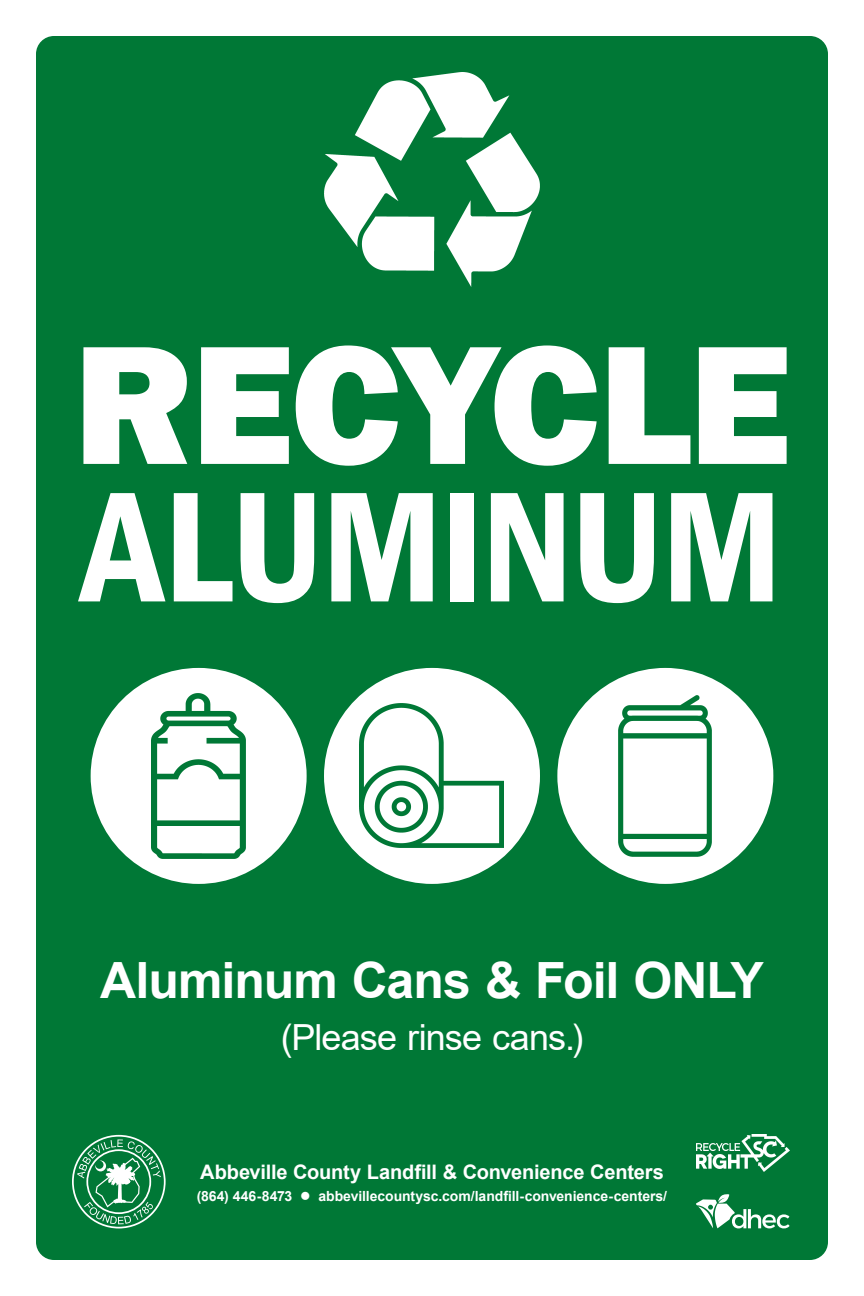
<style>
.page{position:relative;width:864px;height:1296px;background:#fff}
.page>*{position:absolute;margin:0;border:0;box-sizing:border-box;transform-origin:0 0}
.t1{font:800 175px "Franklin Gothic";letter-spacing:-.02em;color:#fff}
.t2{font:600 condensed 162.5px "Franklin Gothic";letter-spacing:-.015em;color:#fff}
.t3{font:700 50px "Arial";letter-spacing:-.02em;color:#fff}
.t4{font:36px "Arial";letter-spacing:-.025em;color:#fff}
.t5{font:700 20px "Arial";letter-spacing:-.01em;color:#fff}
.t6{font:700 14px "Arial";letter-spacing:-.005em;color:#fff}
</style>
<div class="page">
<div style="left:36px;top:36px;width:792px;height:1224px;background:#007836;border-radius:18px"></div>
<img style="left:324px;top:72px;width:216px;height:214px">
<div style="left:91px;top:668px;width:216px;height:216px;background:#fff;border-radius:50%"></div>
<img style="left:152px;top:693px;width:93px;height:166px">
<div style="left:324px;top:668px;width:216px;height:216px;background:#fff;border-radius:50%"></div>
<img style="left:360px;top:704px;width:144px;height:144px">
<div style="left:557px;top:668px;width:216px;height:216px;background:#fff;border-radius:50%"></div>
<img style="left:618px;top:695px;width:94px;height:162px">
<svg style="left:72px;top:1135px;width:94px;height:94px"></svg>
<img style="left:696px;top:1135px;width:94px;height:36px">
<svg style="left:696px;top:1194px;width:94px;height:34px"></svg>
<p class="t1" style="left:73px;top:292px;width:719px">RECYCLE</p>
<p class="t2" style="left:81px;top:439px;width:703px">ALUMINUM</p>
<p class="t3" style="left:100px;top:945px;width:665px">Aluminum Cans &amp; Foil ONLY</p>
<p class="t4" style="left:281px;top:1013px;width:304px">(Please rinse cans.)</p>
<p class="t5" style="left:200px;top:1158px;width:465px">Abbeville County Landfill &amp; Convenience Centers</p>
<p class="t6" style="left:197px;top:1186px;width:472px">(864) 446-8473 ● abbevillecountysc.com/landfill-convenience-centers/</p>
</div>
